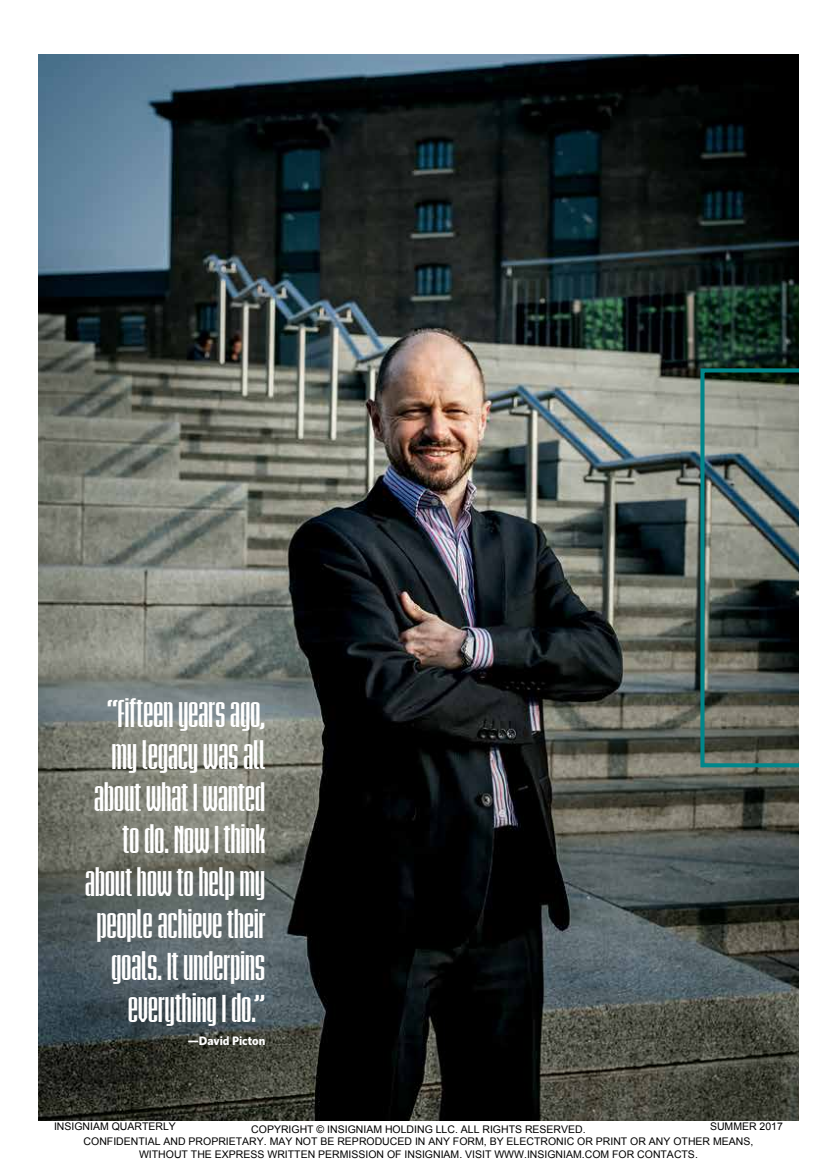
<style>
.page{position:relative;width:837px;height:1175px;background:#fff}
.page>*{position:absolute;margin:0;border:0;box-sizing:border-box;transform-origin:0 0}
.t1{font:700 condensed 32.7px/42.3px "Briem Akademi Std";letter-spacing:-.015em;color:#fff;text-align:right}
.t2{font:700 12.3px "Whitney";color:#fff}
.t3{font:10.5px/12.6px "Arial";color:#000;text-align:center}
</style>
<div class="page">
<img style="left:38px;top:54px;width:761px;height:1066px">
<svg style="left:700px;top:368px;width:99px;height:399px;background:#596761"></svg>
<h1 class="t1" style="left:85px;top:692px;width:182px">“Fifteen years ago, my legacy was all about what I wanted to do. Now I think about how to help my people achieve their goals. It underpins everything I do.”</h1>
<p class="t2" style="left:188px;top:1033px;width:79px">—David Picton</p>
<p class="t3" style="left:54px;top:1120px;width:123px">INSIGNIAM QUARTERLY</p>
<p class="t3" style="left:710px;top:1120px;width:74px">SUMMER 2017</p>
<p class="t3" style="left:84px;top:1122px;width:671px">COPYRIGHT © INSIGNIAM HOLDING LLC. ALL RIGHTS RESERVED.<br>CONFIDENTIAL AND PROPRIETARY. MAY NOT BE REPRODUCED IN ANY FORM, BY ELECTRONIC OR PRINT OR ANY OTHER MEANS,<br>WITHOUT THE EXPRESS WRITTEN PERMISSION OF INSIGNIAM. VISIT WWW.INSIGNIAM.COM FOR CONTACTS.</p>
</div>
